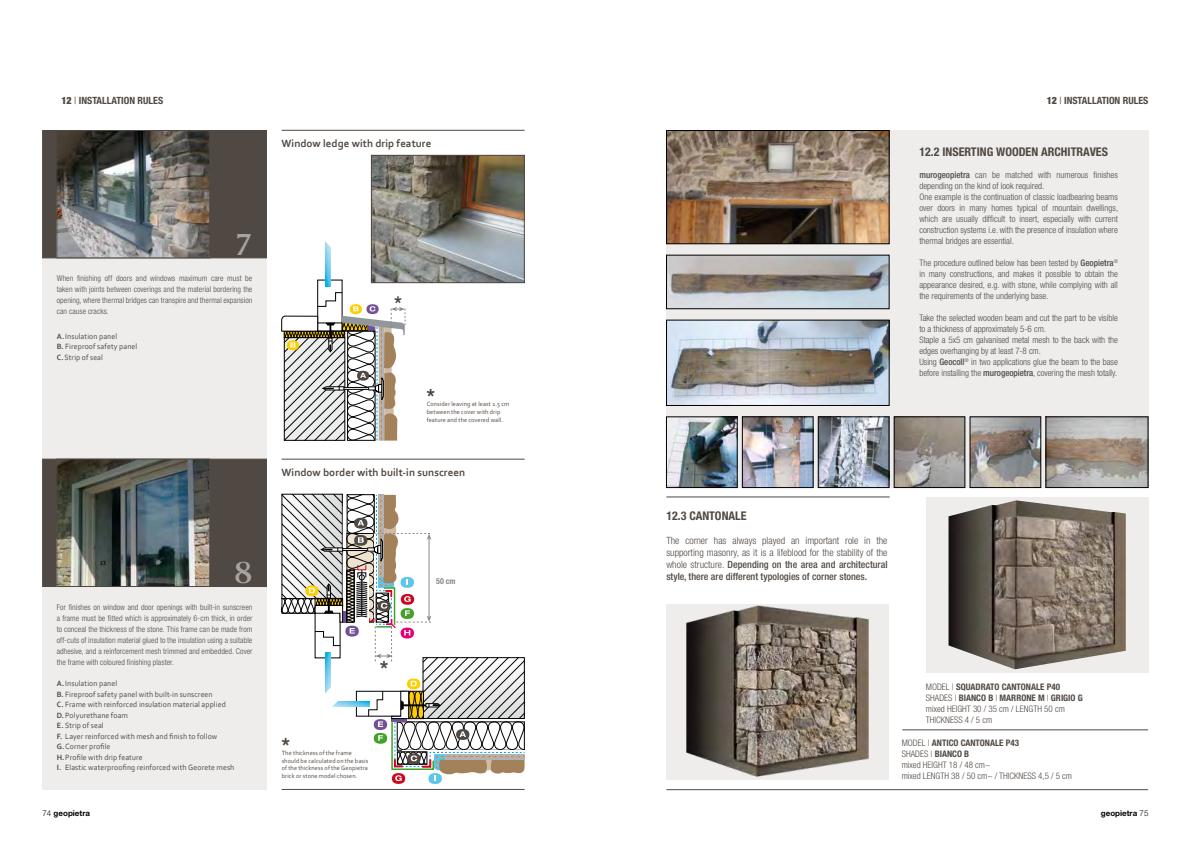
<style>
.page{position:relative;width:1191px;height:842px;background:#fff}
.page>*{position:absolute;margin:0;border:0;box-sizing:border-box;transform-origin:0 0}
.t1{font:600 30px "Stone Serif Std";color:#a8a3a1}
.t2{font:700 condensed 21.1px "Helvetica Neue LT Std";color:#504842}
.t3{font:700 condensed 19.2px "Helvetica Neue LT Std";color:#504842}
.t4{font:700 condensed 12px "Helvetica Neue LT Std";color:#504842}
.t5{font:700 11px "Corbel";letter-spacing:.005em;color:#504842}
.t6{font:300 condensed 10px/12px "Helvetica Neue LT Std";color:#504842;text-align:justify}
.t7{font:700 condensed 10px "Helvetica Neue LT Std";color:#504842}
.t8{font:300 condensed 9px/11px "Helvetica Neue LT Std";color:#504842}
.t9{font:700 condensed 8.2px "Helvetica Neue LT Std";color:#87888a}
.t10{font:300 condensed 8px/11px "Helvetica Neue LT Std";letter-spacing:.01em;color:#504842;text-align:justify}
.t11{font:8px/10.5px "Corbel";letter-spacing:.015em;color:#504842}
.t12{font:700 8px "Helvetica Neue LT Std";color:#000}
.t13{font:6.4px/7.7px "Corbel";letter-spacing:.02em;color:#504842}
.s1{font-weight:900}
.s2{font-weight:400}
.s3{font-weight:700}
.s4{font-weight:500}
.s5{font-weight:300}
</style>
<div class="page">
<div style="left:666px;top:130px;width:482px;height:358px;background:#eeedec"></div>
<div style="left:926px;top:497px;width:222px;height:176px;background:#eeedec"></div>
<div style="left:666px;top:604px;width:223px;height:176px;background:#eeedec"></div>
<img style="left:1047px;top:419px;width:99px;height:67px">
<div style="left:1045px;top:417px;width:103px;height:71px;border:1px solid #000"></div>
<img style="left:972px;top:419px;width:67px;height:67px">
<div style="left:970px;top:417px;width:71px;height:71px;border:1px solid #000"></div>
<img style="left:896px;top:419px;width:67px;height:67px">
<div style="left:894px;top:417px;width:71px;height:71px;border:1px solid #000"></div>
<img style="left:820px;top:419px;width:67px;height:67px">
<div style="left:818px;top:417px;width:71px;height:71px;border:1px solid #000"></div>
<img style="left:744px;top:419px;width:67px;height:67px">
<div style="left:742px;top:417px;width:71px;height:71px;border:1px solid #000"></div>
<img style="left:668px;top:419px;width:67px;height:67px">
<div style="left:666px;top:417px;width:71px;height:71px;border:1px solid #000"></div>
<img style="left:668px;top:322px;width:219px;height:82px">
<div style="left:666px;top:320px;width:223px;height:86px;border:1px solid #000"></div>
<img style="left:668px;top:257px;width:219px;height:50px">
<div style="left:666px;top:255px;width:223px;height:54px;border:1px solid #000"></div>
<img style="left:668px;top:132px;width:219px;height:110px">
<div style="left:666px;top:130px;width:223px;height:114px;border:1px solid #000"></div>
<div style="left:43px;top:130px;width:223px;height:659px;background:#eeedec"></div>
<div style="left:43px;top:130px;width:223px;height:128px;background:#504842"></div>
<div style="left:317px;top:280px;width:25px;height:51px;border:1px solid #000"></div>
<svg style="left:326px;top:259px;width:5px;height:28px"></svg>
<svg style="left:325px;top:241px;width:6px;height:18px"></svg>
<img style="left:59px;top:132px;width:149px;height:124px">
<div style="left:57px;top:130px;width:153px;height:128px;border:1px solid #504842"></div>
<img style="left:373px;top:157px;width:149px;height:124px">
<div style="left:371px;top:155px;width:153px;height:128px;border:1px solid #504842"></div>
<svg style="left:281px;top:292px;width:125px;height:149px"></svg>
<hr style="left:282px;top:130px;width:242px;height:1px;background:#504842">
<div style="left:43px;top:459px;width:223px;height:128px;background:#504842"></div>
<hr style="left:282px;top:459px;width:242px;height:1px;background:#504842">
<img style="left:59px;top:461px;width:149px;height:124px">
<div style="left:57px;top:459px;width:153px;height:128px;border:1px solid #504842"></div>
<hr style="left:282px;top:789px;width:242px;height:1px;background:#504842">
<div style="left:392px;top:773px;width:13px;height:11px;background:#cd071e;border-radius:50%"></div>
<div style="left:428px;top:773px;width:14px;height:11px;background:#5ec5ed;border-radius:50%"></div>
<svg style="left:282px;top:494px;width:243px;height:287px"></svg>
<hr style="left:666px;top:789px;width:482px;height:1px;background:#504842">
<hr style="left:666px;top:497px;width:223px;height:1px;background:#504842">
<hr style="left:902px;top:730px;width:246px;height:1px;background:#504842">
<img style="left:948px;top:500px;width:177px;height:169px">
<img style="left:687px;top:605px;width:181px;height:172px">
<p class="t7" style="left:61px;top:94px;width:103px"><span class="s1">12</span> <span class="s2">|</span> INSTALLATION RULES</p>
<p class="t7" style="left:1046px;top:94px;width:103px"><span class="s1">12</span> <span class="s2">|</span> INSTALLATION RULES</p>
<p class="t5" style="left:281px;top:136px;width:151px">Window ledge with drip feature</p>
<h1 class="t1" style="left:234px;top:226px;width:19px">7</h1>
<p class="t10" style="left:57px;top:273px;width:197px">When finishing off doors and windows maximum care must be taken with joints between coverings and the material bordering the opening, where thermal bridges can transpire and thermal expansion can cause cracks.</p>
<p class="t11" style="left:57px;top:330px;width:82px"><span class="s3">A.</span>Insulation panel<br><span class="s3">B.</span> Fireproof safety panel<br><span class="s3">C.</span>Strip of seal</p>
<h3 class="t3" style="left:394px;top:292px;width:9px">*</h3>
<h2 class="t2" style="left:427px;top:384px;width:9px">*</h2>
<p class="t13" style="left:427px;top:400px;width:84px">Consider leaving at least 1.5 cm between the cover with drip feature and the covered wall.</p>
<p class="t5" style="left:281px;top:465px;width:185px">Window border with built-in sunscreen</p>
<h1 class="t1" style="left:234px;top:555px;width:19px">8</h1>
<p class="t10" style="left:57px;top:602px;width:197px">For finishes on window and door openings with built-in sunscreen a frame must be fitted which is approximately 6-cm thick, in order to conceal the thickness of the stone. This frame can be made from off-cuts of insulation material glued to the insulation using a suitable adhesive, and a reinforcement mesh trimmed and embedded. Cover the frame with coloured finishing plaster.</p>
<p class="t11" style="left:57px;top:678px;width:179px"><span class="s3">A.</span>Insulation panel<br><span class="s3">B.</span> Fireproof safety panel with built-in sunscreen<br><span class="s3">C.</span> Frame with reinforced insulation material applied <span class="s3">D.</span>Polyurethane foam<br><span class="s3">E.</span> Strip of seal<br><span class="s3">F.</span> Layer reinforced with mesh and finish to follow<br><span class="s3">G.</span> Corner profile<br><span class="s3">H.</span>Profile with drip feature<br><span class="s3">I.</span> Elastic waterproofing reinforced with Georete mesh</p>
<h2 class="t2" style="left:380px;top:655px;width:9px">*</h2>
<h2 class="t2" style="left:282px;top:733px;width:9px">*</h2>
<p class="t13" style="left:282px;top:749px;width:88px">The thickness of the frame should be calculated on the basis of the thickness of the Geopietra brick or stone model chosen.</p>
<p class="t9" style="left:436px;top:576px;width:21px">50 cm</p>
<h3 class="t4" style="left:919px;top:145px;width:190px">12.2 INSERTING WOODEN ARCHITRAVES</h3>
<p class="t8" style="left:919px;top:169px;width:200px"><span class="s4">murogeopietra</span> can be matched with numerous finishes depending on the kind of look required.<br>One example is the continuation of classic loadbearing beams over doors in many homes typical of mountain dwellings, which are usually difficult to insert, especially with current construction systems i.e. with the presence of insulation where thermal bridges are essential.</p>
<p class="t8" style="left:919px;top:257px;width:200px;text-align:justify">The procedure outlined below has been tested by <span class="s4">Geopietra</span><sup>® </sup>in many constructions, and makes it possible to obtain the appearance desired, e.g. with stone, while complying with all the requirements of the underlying base.</p>
<p class="t8" style="left:919px;top:312px;width:200px">Take the selected wooden beam and cut the part to be visible to a thickness of approximately 5-6 cm.<br>Staple a 5x5 cm galvanised metal mesh to the back with the edges overhanging by at least 7-8 cm.<br>Using <span class="s4">Geocoll</span><sup>®</sup> in two applications glue the beam to the base before installing the <span class="s4">murogeopietra</span>, covering the mesh totally.</p>
<h3 class="t4" style="left:666px;top:509px;width:82px">12.3 CANTONALE</h3>
<p class="t6" style="left:666px;top:535px;width:223px">The corner has always played an important role in the supporting masonry, as it is a lifeblood for the stability of the whole structure. <span class="s4">Depending on the area and architectural style, there are different typologies of corner stones.</span></p>
<p class="t8" style="left:926px;top:681px;width:158px">MODEL | <span class="s3">SQUADRATO CANTONALE P40<br></span>SHADES | <span class="s3">BIANCO B</span> | <span class="s3">MARRONE M</span> | <span class="s3">GRIGIO G </span>mixed HEIGHT 30 / 35 cm / LENGTH 50 cm<br>THICKNESS 4 / 5 cm</p>
<p class="t8" style="left:901px;top:738px;width:172px">MODEL | <span class="s3">ANTICO CANTONALE P43<br></span>SHADES | <span class="s3">BIANCO B<br></span>mixed HEIGHT 18 / 48 cm~<br>mixed LENGTH 38 / 50 cm~ / THICKNESS 4,5 / 5 cm</p>
<p class="t12" style="left:43px;top:808px;width:49px"><span class="s5">74</span> geopietra</p>
<p class="t12" style="left:1100px;top:808px;width:49px">geopietra <span class="s5">75</span></p>
</div>
